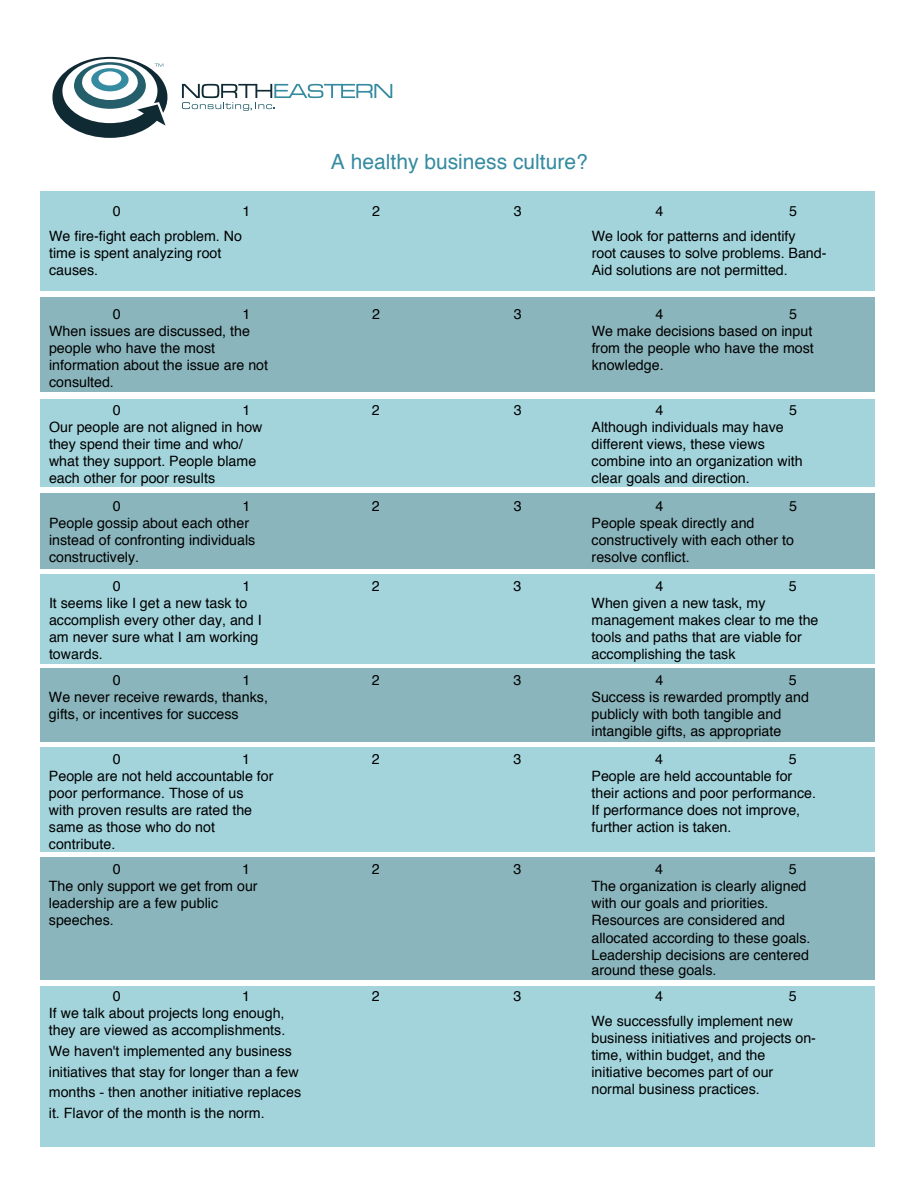
<style>
.page{position:relative;width:918px;height:1188px;background:#fff}
.page>*{position:absolute;margin:0;border:0;box-sizing:border-box;transform-origin:0 0}
.t1{font:21px "Helvetica";color:#358ba0}
.t2{font:14.25px/17.1px "Helvetica";color:#000}
.t3{font:14.25px/20.5px "Arial";color:#000}
.s1{font-family:"Arial"}
.s2{font-family:"Helvetica"}
</style>
<div class="page">
<div style="left:40px;top:987px;width:835px;height:160px;background:#a3d4dc"></div>
<div style="left:40px;top:858px;width:835px;height:122px;background:#8ab5bc"></div>
<div style="left:40px;top:748px;width:835px;height:104px;background:#a3d4dc"></div>
<div style="left:40px;top:669px;width:835px;height:73px;background:#8ab5bc"></div>
<div style="left:40px;top:574px;width:835px;height:90px;background:#a3d4dc"></div>
<div style="left:40px;top:192px;width:835px;height:99px;background:#a3d4dc"></div>
<div style="left:40px;top:298px;width:835px;height:94px;background:#8ab5bc"></div>
<div style="left:40px;top:493px;width:835px;height:76px;background:#8ab5bc"></div>
<div style="left:40px;top:399px;width:835px;height:88px;background:#a3d4dc"></div>
<svg style="left:52px;top:57px;width:116px;height:81px"></svg>
<svg style="left:182px;top:84px;width:210px;height:27px"></svg>
<h1 class="t1" style="left:331px;top:143px;width:258px">A healthy business culture?</h1>
<p class="t2" style="left:113px;top:202px;width:9px">0</p>
<p class="t2" style="left:242px;top:202px;width:9px">1</p>
<p class="t2" style="left:372px;top:202px;width:9px">2</p>
<p class="t2" style="left:514px;top:202px;width:9px">3</p>
<p class="t2" style="left:655px;top:202px;width:9px">4</p>
<p class="t2" style="left:789px;top:202px;width:9px">5</p>
<p class="t2" style="left:49px;top:227px;width:194px">We fire-fight each problem. No time is spent analyzing root causes.</p>
<p class="t2" style="left:592px;top:227px;width:236px">We look for patterns and identify<br>root causes to solve problems. Band-<br>Aid solutions are not permitted.</p>
<p class="t2" style="left:113px;top:305px;width:9px">0</p>
<p class="t2" style="left:242px;top:305px;width:9px">1</p>
<p class="t2" style="left:372px;top:305px;width:9px">2</p>
<p class="t2" style="left:514px;top:305px;width:9px">3</p>
<p class="t2" style="left:655px;top:305px;width:9px">4</p>
<p class="t2" style="left:789px;top:305px;width:9px">5</p>
<p class="t2" style="left:49px;top:322px;width:221px">When issues are discussed, the people who have the most information about the issue are not consulted.</p>
<p class="t2" style="left:592px;top:322px;width:224px;text-align:justify">We make decisions based on input from the people who have the most knowledge.</p>
<p class="t2" style="left:113px;top:401px;width:9px">0</p>
<p class="t2" style="left:242px;top:401px;width:9px">1</p>
<p class="t2" style="left:372px;top:401px;width:9px">2</p>
<p class="t2" style="left:514px;top:401px;width:9px">3</p>
<p class="t2" style="left:655px;top:401px;width:9px">4</p>
<p class="t2" style="left:789px;top:401px;width:9px">5</p>
<p class="t2" style="left:49px;top:418px;width:215px">Our people are not aligned in how they spend their time and who/ what they support. People blame each other for poor results</p>
<p class="t2" style="left:592px;top:418px;width:213px">Although individuals may have different views, these views combine into an organization with clear goals and direction.</p>
<p class="t2" style="left:113px;top:497px;width:9px">0</p>
<p class="t2" style="left:242px;top:497px;width:9px">1</p>
<p class="t2" style="left:372px;top:497px;width:9px">2</p>
<p class="t2" style="left:514px;top:497px;width:9px">3</p>
<p class="t2" style="left:655px;top:497px;width:9px">4</p>
<p class="t2" style="left:789px;top:497px;width:9px">5</p>
<p class="t2" style="left:49px;top:514px;width:208px">People gossip about each other instead of confronting individuals constructively.</p>
<p class="t2" style="left:592px;top:514px;width:204px">People speak directly and constructively with each other to resolve conflict.</p>
<p class="t2" style="left:113px;top:577px;width:9px">0</p>
<p class="t2" style="left:242px;top:577px;width:9px">1</p>
<p class="t2" style="left:372px;top:577px;width:9px">2</p>
<p class="t2" style="left:514px;top:577px;width:9px">3</p>
<p class="t2" style="left:655px;top:577px;width:9px">4</p>
<p class="t2" style="left:789px;top:577px;width:9px">5</p>
<p class="t2" style="left:49px;top:594px;width:214px">It seems like I get a new task to accomplish every other day, and I am never sure what I am working towards.</p>
<p class="t2" style="left:592px;top:594px;width:228px">When given a new task, my management makes clear to me the tools and paths that are viable for accomplishing the task</p>
<p class="t2" style="left:113px;top:671px;width:9px">0</p>
<p class="t2" style="left:242px;top:671px;width:9px">1</p>
<p class="t2" style="left:372px;top:671px;width:9px">2</p>
<p class="t2" style="left:514px;top:671px;width:9px">3</p>
<p class="t2" style="left:655px;top:671px;width:9px">4</p>
<p class="t2" style="left:789px;top:671px;width:9px">5</p>
<p class="t2" style="left:49px;top:688px;width:221px">We never receive rewards, thanks, gifts, or incentives for success</p>
<p class="t2" style="left:592px;top:688px;width:219px">Success is rewarded promptly and publicly with both tangible and intangible gifts, as appropriate</p>
<p class="t2" style="left:113px;top:750px;width:9px">0</p>
<p class="t2" style="left:242px;top:750px;width:9px">1</p>
<p class="t2" style="left:372px;top:750px;width:9px">2</p>
<p class="t2" style="left:514px;top:750px;width:9px">3</p>
<p class="t2" style="left:655px;top:750px;width:9px">4</p>
<p class="t2" style="left:789px;top:750px;width:9px">5</p>
<p class="t2" style="left:49px;top:767px;width:226px">People are not held accountable for poor performance. Those of us<br>with proven results are rated the same as those who do not contribute.</p>
<p class="t2" style="left:592px;top:767px;width:226px">People are held accountable for their actions and poor performance.<br>If performance does not improve, further action is taken.</p>
<p class="t2" style="left:113px;top:860px;width:9px">0</p>
<p class="t2" style="left:242px;top:860px;width:9px">1</p>
<p class="t2" style="left:372px;top:860px;width:9px">2</p>
<p class="t2" style="left:514px;top:860px;width:9px">3</p>
<p class="t2" style="left:655px;top:860px;width:9px">4</p>
<p class="t2" style="left:789px;top:860px;width:9px">5</p>
<p class="t2" style="left:49px;top:877px;width:210px">The only support we get from our leadership are a few public speeches.</p>
<p class="t2" style="left:591px;top:877px;width:221px">The organization is clearly aligned with our goals and priorities.<br>Resources are considered and allocated according to these goals.<br>Leadership decisions are centered</p>
<p class="t2" style="left:591px;top:961px;width:126px">around these goals.</p>
<p class="t2" style="left:113px;top:987px;width:9px">0</p>
<p class="t2" style="left:242px;top:987px;width:9px">1</p>
<p class="t2" style="left:372px;top:987px;width:9px">2</p>
<p class="t2" style="left:514px;top:987px;width:9px">3</p>
<p class="t2" style="left:655px;top:987px;width:9px">4</p>
<p class="t2" style="left:789px;top:987px;width:9px">5</p>
<p class="t2" style="left:49px;top:1004px;width:237px">If we talk about projects long <span class="s1">enough,</span></p>
<p class="t3" style="left:49px;top:1020px;width:245px"><span class="s2">they are viewed as</span> accomplishments.<br><span class="s2">We haven't</span> implemented any business</p>
<p class="t2" style="left:49px;top:1061px;width:254px;line-height:20.5px">initiatives that stay for longer than <span class="s1">a few months - t</span>hen another <span class="s1">i</span>nitiative replaces <span class="s1">i</span>t. Flavor of the month is the norm.</p>
<p class="t2" style="left:591px;top:1012px;width:226px">We successfully implement new business initiatives and projects on&shy;time, within budget, and the initiative becomes part of our normal business practices.</p>
</div>
